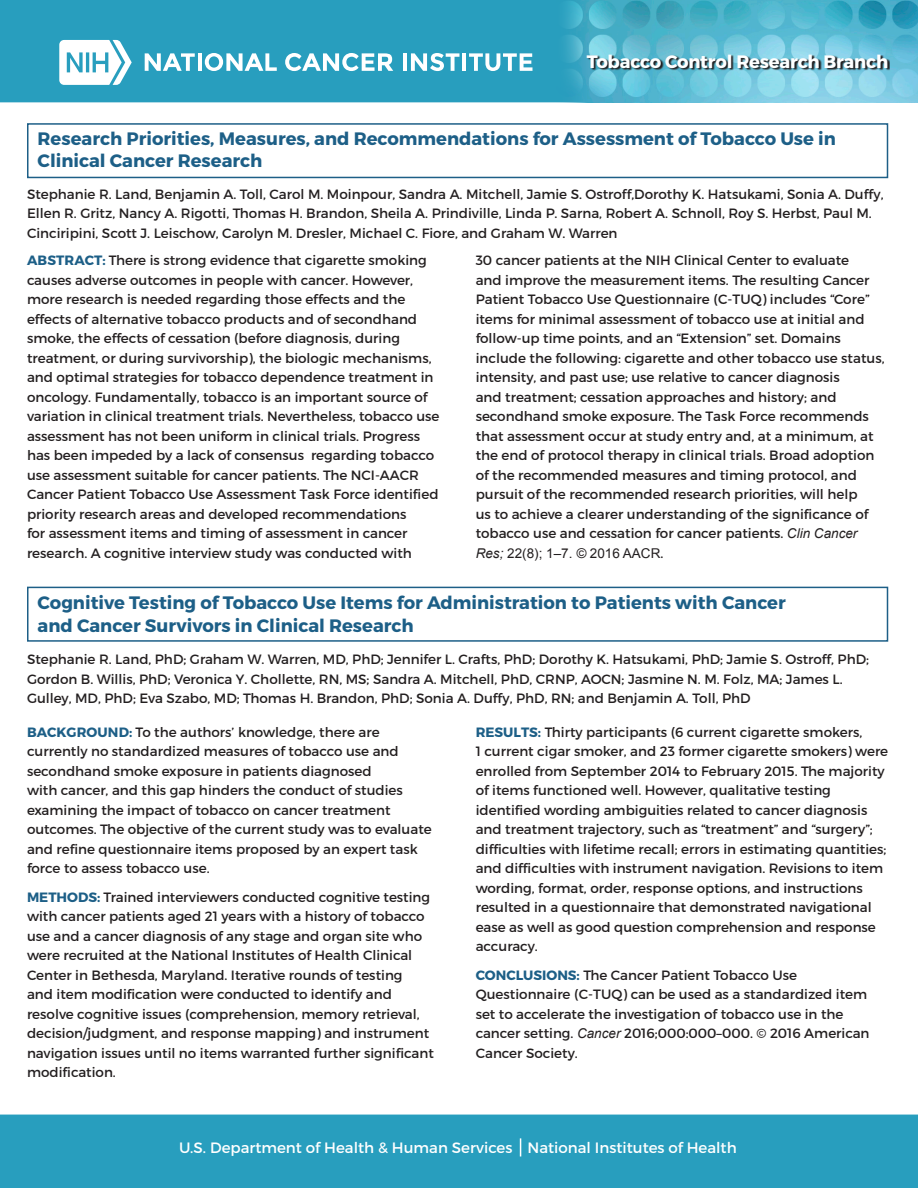
<style>
.page{position:relative;width:918px;height:1188px;background:#fff}
.page>*{position:absolute;margin:0;border:0;box-sizing:border-box;transform-origin:0 0}
.t1{font:700 18px/22.5px "Montserrat";color:#1d5f87}
.t2{font:700 18px "Montserrat";letter-spacing:-.01em;color:#fff}
.t3{font:15px "Montserrat";color:#fff}
.t4{font:13.5px/19.5px "Montserrat";color:#231f20}
.t5{font:13.5px "Arial";color:#231f20}
.s1{font-weight:700;color:#1d5f87}
.s2{font-family:"Arial";font-style:italic}
.s3{font-style:italic}
.s4{font-family:"Montserrat"}
</style>
<div class="page">
<div style="left:0;top:0;width:554px;height:102px;background:#289ebe"></div>
<img style="left:554px;top:0;width:364px;height:102px">
<svg style="left:587px;top:55px;width:303px;height:17px;background:#528897"></svg>
<div style="left:0;top:1115px;width:918px;height:73px;background:#289ebe"></div>
<svg style="left:520px;top:1138px;width:1px;height:19px"></svg>
<svg style="left:145px;top:53px;width:50px;height:18px"></svg>
<hr style="left:198px;top:53px;width:4px;height:18px;background:#fff">
<svg style="left:205px;top:53px;width:72px;height:18px"></svg>
<svg style="left:285px;top:53px;width:108px;height:18px"></svg>
<hr style="left:403px;top:53px;width:4px;height:18px;background:#fff">
<svg style="left:411px;top:53px;width:48px;height:18px"></svg>
<hr style="left:462px;top:53px;width:4px;height:18px;background:#fff">
<svg style="left:469px;top:53px;width:63px;height:18px"></svg>
<svg style="left:59px;top:40px;width:73px;height:45px"></svg>
<div style="left:27px;top:123px;width:861px;height:55px;border:2px solid #1d5f87"></div>
<div style="left:27px;top:587px;width:861px;height:55px;border:2px solid #1d5f87"></div>
<h1 class="t2" style="left:587px;top:51px;width:303px">Tobacco Control Research Branch</h1>
<h1 class="t1" style="left:38px;top:127px;width:800px">Research Priorities, Measures, and Recommendations for Assessment of Tobacco Use in<br>Clinical Cancer Research</h1>
<p class="t4" style="left:27px;top:184px;width:858px">Stephanie R. Land, Benjamin A. Toll, Carol M. Moinpour, Sandra A. Mitchell, Jamie S. Ostroff,Dorothy K. Hatsukami, Sonia A. Duffy,<br>Ellen R. Gritz, Nancy A. Rigotti, Thomas H. Brandon, Sheila A. Prindiville, Linda P. Sarna, Robert A. Schnoll, Roy S. Herbst, Paul M.<br>Cinciripini, Scott J. Leischow, Carolyn M. Dresler, Michael C. Fiore, and Graham W. Warren</p>
<p class="t4" style="left:27px;top:251px;width:414px"><span class="s1">ABSTRACT:</span> There is strong evidence that cigarette smoking causes adverse outcomes in people with cancer. However, more research is needed regarding those effects and the effects of alternative tobacco products and of secondhand smoke, the effects of cessation (before diagnosis, during treatment, or during survivorship), the biologic mechanisms, and optimal strategies for tobacco dependence treatment in oncology. Fundamentally, tobacco is an important source of variation in clinical treatment trials. Nevertheless, tobacco use assessment has not been uniform in clinical trials. Progress has been impeded by a lack of consensus regarding tobacco use assessment suitable for cancer patients. The NCI-AACR Cancer Patient Tobacco Use Assessment Task Force identified priority research areas and developed recommendations<br>for assessment items and timing of assessment in cancer research. A cognitive interview study was conducted with</p>
<p class="t4" style="left:476px;top:251px;width:410px">30 cancer patients at the NIH Clinical Center to evaluate<br>and improve the measurement items. The resulting Cancer Patient Tobacco Use Questionnaire (C-TUQ) includes “Core” items for minimal assessment of tobacco use at initial and follow-up time points, and an “Extension” set. Domains include the following: cigarette and other tobacco use status, intensity, and past use; use relative to cancer diagnosis<br>and treatment; cessation approaches and history; and secondhand smoke exposure. The Task Force recommends that assessment occur at study entry and, at a minimum, at the end of protocol therapy in clinical trials. Broad adoption of the recommended measures and timing protocol, and pursuit of the recommended research priorities, will help<br>us to achieve a clearer understanding of the significance of tobacco use and cessation for cancer patients. <span class="s2">Clin Cancer</span></p>
<p class="t5" style="left:476px;top:544px;width:189px"><span class="s3">Res;</span> 22(8); 1–7. <span class="s3">©</span> 2016 AACR<span class="s4">.</span></p>
<h1 class="t1" style="left:38px;top:592px;width:750px">Cognitive Testing of Tobacco Use Items for Administration to Patients with Cancer and Cancer Survivors in Clinical Research</h1>
<p class="t4" style="left:27px;top:650px;width:844px">Stephanie R. Land, PhD; Graham W. Warren, MD, PhD; Jennifer L. Crafts, PhD; Dorothy K. Hatsukami, PhD; Jamie S. Ostroff, PhD;<br>Gordon B. Willis, PhD; Veronica Y. Chollette, RN, MS; Sandra A. Mitchell, PhD, CRNP, AOCN; Jasmine N. M. Folz, MA; James L.<br>Gulley, MD, PhD; Eva Szabo, MD; Thomas H. Brandon, PhD; Sonia A. Duffy, PhD, RN; and Benjamin A. Toll, PhD</p>
<p class="t4" style="left:27px;top:722px;width:406px"><span class="s1">BACKGROUND:</span> To the authors’ knowledge, there are currently no standardized measures of tobacco use and secondhand smoke exposure in patients diagnosed<br>with cancer, and this gap hinders the conduct of studies examining the impact of tobacco on cancer treatment outcomes. The objective of the current study was to evaluate and refine questionnaire items proposed by an expert task force to assess tobacco use.</p>
<p class="t4" style="left:27px;top:887px;width:408px"><span class="s1">METHODS:</span> Trained interviewers conducted cognitive testing with cancer patients aged 21 years with a history of tobacco use and a cancer diagnosis of any stage and organ site who were recruited at the National Institutes of Health Clinical Center in Bethesda, Maryland. Iterative rounds of testing<br>and item modification were conducted to identify and resolve cognitive issues (comprehension, memory retrieval, decision/judgment, and response mapping) and instrument navigation issues until no items warranted further significant modification.</p>
<p class="t4" style="left:476px;top:722px;width:414px"><span class="s1">RESULTS:</span> Thirty participants (6 current cigarette smokers,<br>1 current cigar smoker, and 23 former cigarette smokers) were enrolled from September 2014 to February 2015. The majority of items functioned well. However, qualitative testing identified wording ambiguities related to cancer diagnosis and treatment trajectory, such as “treatment” and “surgery”; difficulties with lifetime recall; errors in estimating quantities; and difficulties with instrument navigation. Revisions to item wording, format, order, response options, and instructions resulted in a questionnaire that demonstrated navigational ease as well as good question comprehension and response accuracy.</p>
<p class="t4" style="left:476px;top:965px;width:395px"><span class="s1">CONCLUSIONS:</span> The Cancer Patient Tobacco Use Questionnaire (C-TUQ) can be used as a standardized item set to accelerate the investigation of tobacco use in the cancer setting. <span class="s2">Cancer</span> 2016;000:000–000. © 2016 American Cancer Society.</p>
<p class="t3" style="left:179px;top:1138px;width:559px">U.S. Department of Health &amp; Human Services National Institutes of Health</p>
</div>
